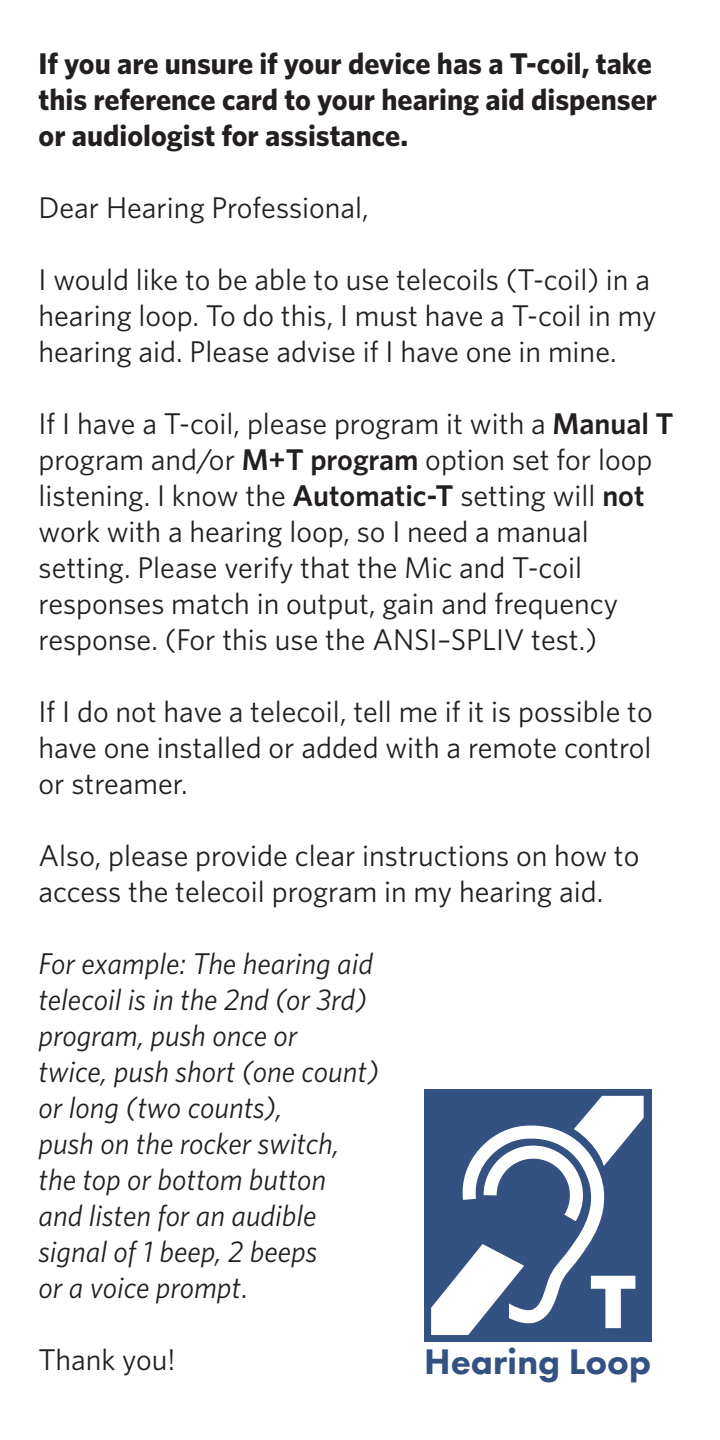
<style>
.page{position:relative;width:720px;height:1440px;background:#fff}
.page>*{position:absolute;margin:0;border:0;box-sizing:border-box;transform-origin:0 0}
.t1{font:800 37px "Futura PT";color:#335281}
.t2{font:30px/36px "Whitney";color:#231f20}
.t3{font:italic 30px/36px "Whitney";color:#231f20}
.t4{font:700 30px/36px "Whitney";color:#231f20}
.s1{font-weight:600}
.s2{font-style:normal}
</style>
<div class="page">
<div style="left:424px;top:1089px;width:227px;height:253px;background:#335281"></div>
<svg style="left:431px;top:1096px;width:213px;height:239px"></svg>
<div style="left:498px;top:1301px;width:11px;height:23px;background:#335281"></div>
<p class="t4" style="left:39px;top:45px;width:620px">If you are unsure if your device has a T-coil, take this reference card to your hearing aid dispenser or audiologist for assistance.</p>
<p class="t2" style="left:39px;top:189px;width:332px">Dear Hearing Professional,</p>
<p class="t2" style="left:39px;top:261px;width:619px">I would like to be able to use telecoils (T-coil) in a hearing loop. To do this, I must have a T-coil in my hearing aid. Please advise if I have one in mine.</p>
<p class="t2" style="left:39px;top:405px;width:637px">If I have a T-coil, please program it with a <span class="s1">Manual T </span>program and/or <span class="s1">M+T program</span> option set for loop listening. I know the <span class="s1">Automatic-T</span> setting will <span class="s1">not </span>work with a hearing loop, so I need a manual setting. Please verify that the Mic and T-coil responses match in output, gain and frequency response. (For this use the ANSI–SPLIV test.)</p>
<p class="t2" style="left:39px;top:693px;width:616px;text-align:justify">If I do not have a telecoil, tell me if it is possible to have one installed or added with a remote control or streamer.</p>
<p class="t2" style="left:39px;top:837px;width:602px">Also, please provide clear instructions on how to access the telecoil program in my hearing aid.</p>
<p class="t3" style="left:39px;top:945px;width:342px">For example: The hearing aid telecoil is in the 2nd (or 3rd) program, push once or<br>twice, push short (one count) or long (two counts),<br>push on the rocker switch, the top or bottom button<br>and listen for an audible signal of 1 beep, 2 beeps<br>or a voice prompt<span class="s2">.</span></p>
<p class="t2" style="left:39px;top:1341px;width:139px">Thank you!</p>
<p class="t1" style="left:424px;top:1338px;width:228px">Hearing Loop</p>
</div>
